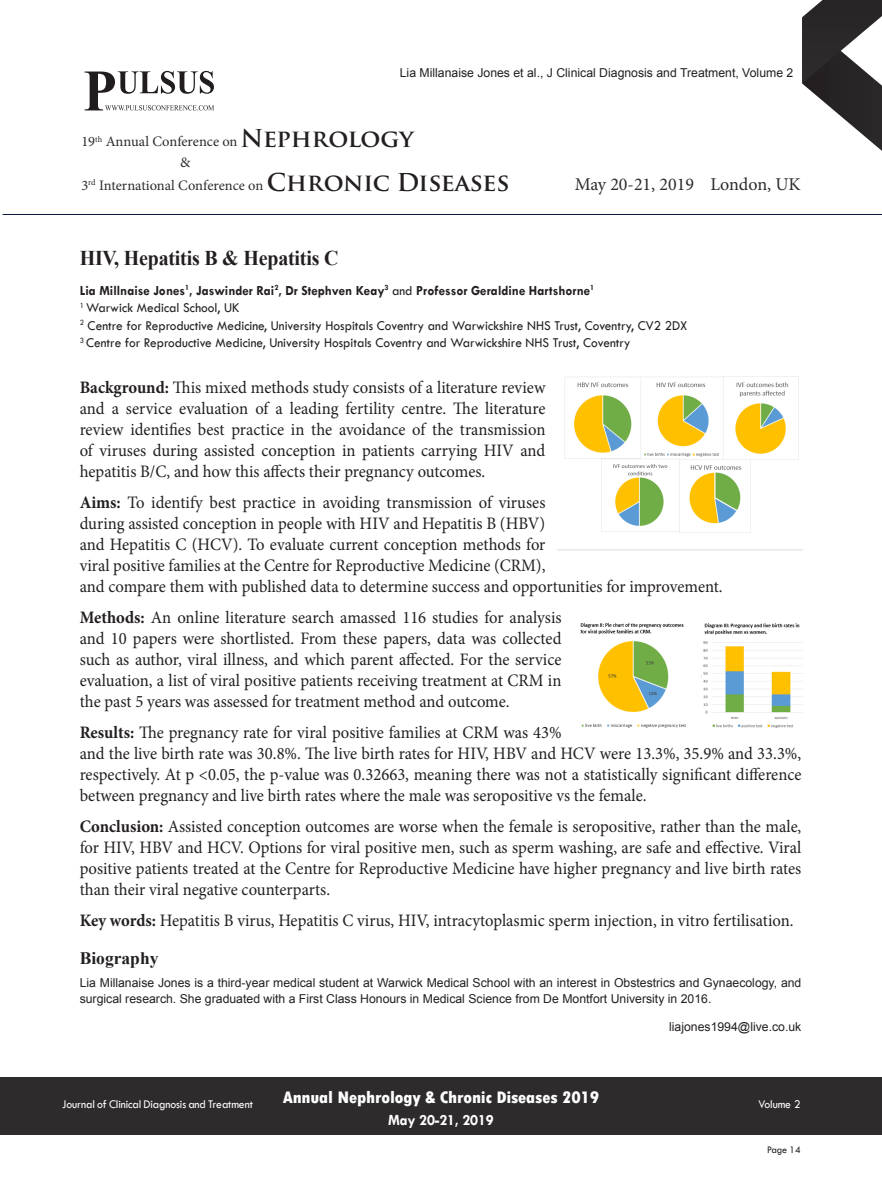
<style>
.page{position:relative;width:882px;height:1197px;background:#fff}
.page>*{position:absolute;margin:0;border:0;box-sizing:border-box;transform-origin:0 0}
.t1{font:700 23.97px/43.8px "Trajan Pro";letter-spacing:-.005em;color:#231f20}
.t2{font:700 21px "Times New Roman";letter-spacing:-.01em;color:#231f20;scale:.95 1}
.t3{font:18.03px "Minion Pro";color:#2e2b2c}
.Abstract{font:17.5px/21px "Minion Pro";color:#231f20;text-align:justify;scale:.95 1}
.t4{font:800 condensed 17.5px "Tw Cen";letter-spacing:-.01em;color:#fff;scale:1.1 1}
.Bio_Heading{font:700 17.5px "Times New Roman";color:#231f20}
.t5{font:700 15.75px "Tw Cen";letter-spacing:-.01em;color:#fff;scale:.95 1}
.t6{font:14.53px "Minion Pro";color:#2e2b2c}
.Affiliation{font:14px "Tw Cen";color:#231f20;scale:.95 1}
.Name{font:700 14px "Tw Cen";color:#231f20;scale:.95 1}
.Biography{font:12.25px/15.8px "Arial";color:#231f20}
.t7{font:12.25px "Tw Cen";letter-spacing:-.01em;color:#fff;scale:.95 1}
.t8{font:10.5px "Tw Cen";letter-spacing:-.02em;color:#231f20;scale:.95 1}
.s1{font-weight:400}
.s2{font-weight:700}
</style>
<div class="page">
<svg style="left:802px;top:0;width:80px;height:151px"></svg>
<div style="left:0;top:1077px;width:882px;height:58px;background:#2e2b2c"></div>
<svg style="left:85px;top:71px;width:129px;height:40px"></svg>
<hr style="left:3px;top:214px;width:879px;height:1px;background:#0b153d">
<img style="left:558px;top:376px;width:245px;height:175px">
<img style="left:580px;top:622px;width:223px;height:106px">
<p class="Biography" style="left:400px;top:65px;width:395px">Lia Millanaise Jones et al., J Clinical Diagnosis and Treatment, Volume 2</p>
<h1 class="t1" style="left:267px;top:117px;width:244px;text-indent:-26px">Nephrology<br>Chronic Diseases</h1>
<p class="t6" style="left:81px;top:132px;width:158px">19<sup>th</sup> Annual Conference on</p>
<p class="t6" style="left:81px;top:176px;width:184px">3<sup>rd</sup> International Conference on</p>
<p class="t6" style="left:180px;top:153px;width:12px">&amp;</p>
<p class="t3" style="left:575px;top:172px;width:228px">May 20-21, 2019 London, UK</p>
<p class="t2" style="left:80px;top:243px;width:274px">HIV, Hepatitis B &amp; Hepatitis C</p>
<p class="Name" style="left:80px;top:282px;width:543px">Lia Millnaise Jones<sup>1</sup>, Jaswinder Rai<sup>2</sup>, Dr Stephven Keay<sup>3</sup> <span class="s1">and</span> Professor Geraldine Hartshorne<sup>1</sup></p>
<p class="Affiliation" style="left:80px;top:299px;width:170px"><sup>1</sup> Warwick Medical School, UK</p>
<p class="Affiliation" style="left:80px;top:317px;width:641px"><sup>2</sup> Centre for Reproductive Medicine, University Hospitals Coventry and Warwickshire NHS Trust, Coventry, CV2 2DX</p>
<p class="Affiliation" style="left:80px;top:334px;width:581px"><sup>3</sup> Centre for Reproductive Medicine, University Hospitals Coventry and Warwickshire NHS Trust, Coventry</p>
<p class="Abstract" style="left:80px;top:377px;width:492px"><span class="s2">Background:</span> This mixed methods study consists of a literature review and a service evaluation of a leading fertility centre. The literature review identifies best practice in the avoidance of the transmission of viruses during assisted conception in patients carrying HIV and hepatitis B/C, and how this affects their pregnancy outcomes.</p>
<p class="Abstract" style="left:80px;top:492px;width:678px;text-align:left"><span class="s2">Aims:</span> To identify best practice in avoiding transmission of viruses<br>during assisted conception in people with HIV and Hepatitis B (HBV)<br>and Hepatitis C (HCV). To evaluate current conception methods for<br>viral positive families at the Centre for Reproductive Medicine (CRM),<br>and compare them with published data to determine success and opportunities for improvement.</p>
<p class="Abstract" style="left:80px;top:607px;width:509px"><span class="s2">Methods:</span> An online literature search amassed 116 studies for analysis and 10 papers were shortlisted. From these papers, data was collected such as author, viral illness, and which parent affected. For the service evaluation, a list of viral positive patients receiving treatment at CRM in the past 5 years was assessed for treatment method and outcome.</p>
<p class="Abstract" style="left:80px;top:722px;width:761px;text-align:left"><span class="s2">Results:</span> The pregnancy rate for viral positive families at CRM was 43%<br>and the live birth rate was 30.8%. The live birth rates for HIV, HBV and HCV were 13.3%, 35.9% and 33.3%, respectively. At p &lt;0.05, the p-value was 0.32663, meaning there was not a statistically significant difference between pregnancy and live birth rates where the male was seropositive vs the female.</p>
<p class="Abstract" style="left:80px;top:816px;width:761px"><span class="s2">Conclusion:</span> Assisted conception outcomes are worse when the female is seropositive, rather than the male, for HIV, HBV and HCV. Options for viral positive men, such as sperm washing, are safe and effective. Viral positive patients treated at the Centre for Reproductive Medicine have higher pregnancy and live birth rates than their viral negative counterparts.</p>
<p class="Abstract" style="left:80px;top:910px;width:753px"><span class="s2">Key words:</span> Hepatitis B virus, Hepatitis C virus, HIV, intracytoplasmic sperm injection, in vitro fertilisation.</p>
<p class="Bio_Heading" style="left:80px;top:946px;width:80px">Biography</p>
<p class="Biography" style="left:80px;top:975px;width:723px">Lia Millanaise Jones is a third-year medical student at Warwick Medical School with an interest in Obstestrics and Gynaecology, and surgical research. She graduated with a First Class Honours in Medical Science from De Montfort University in 2016.</p>
<p class="Biography" style="left:669px;top:1019px;width:134px">liajones1994@live.co.uk</p>
<p class="t4" style="left:283px;top:1087px;width:289px">Annual Nephrology &amp; Chronic Diseases 2019</p>
<p class="t5" style="left:388px;top:1111px;width:113px">May 20-21, 2019</p>
<p class="t7" style="left:62px;top:1097px;width:202px">Journal of Clinical Diagnosis and Treatment</p>
<p class="t7" style="left:758px;top:1097px;width:46px">Volume 2</p>
<p class="t8" style="left:767px;top:1143px;width:37px">Page 14</p>
</div>
